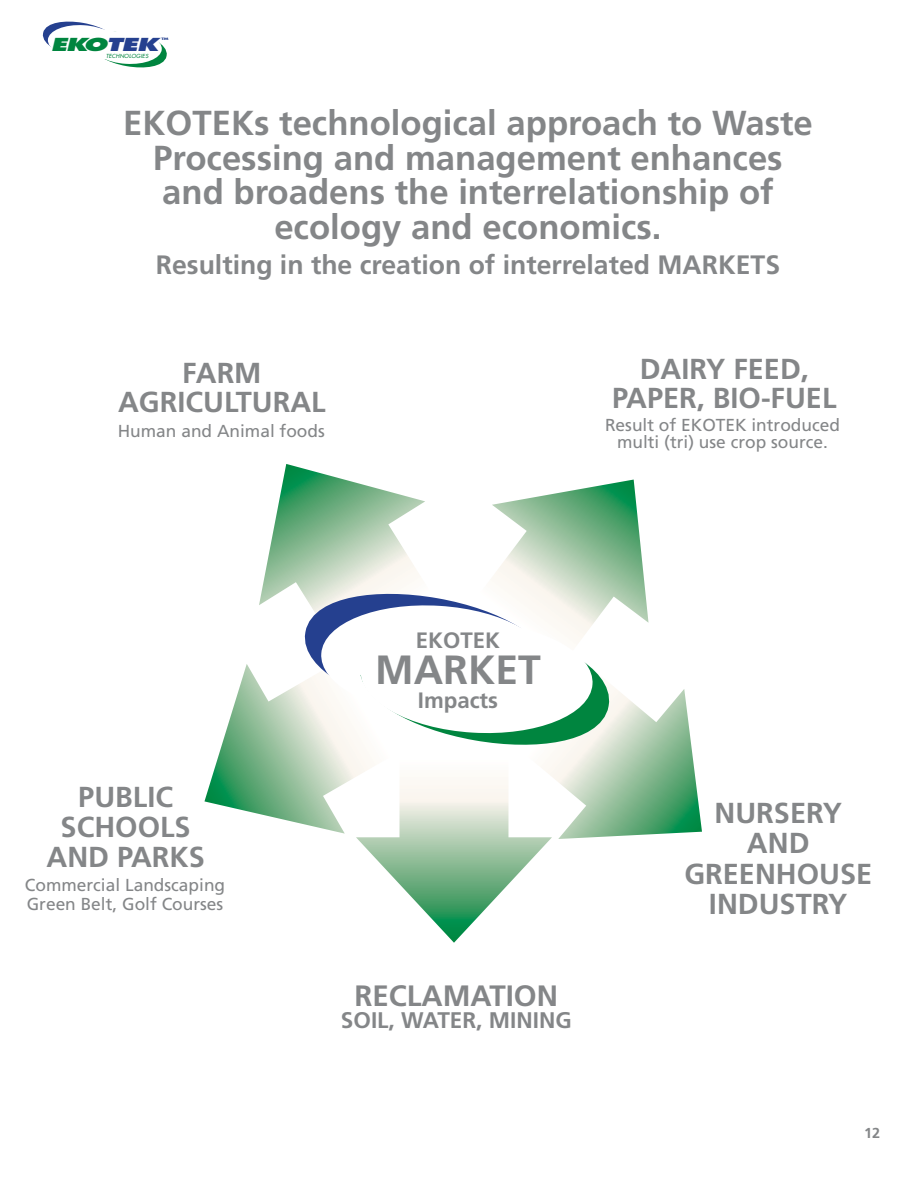
<style>
.page{position:relative;width:918px;height:1188px;background:#fff}
.page>*{position:absolute;margin:0;border:0;box-sizing:border-box;transform-origin:0 0}
.t1{font:700 40.8px "Frutiger";color:#848688}
.t2{font:700 34.65px/34.7px "Frutiger";color:#848688;text-align:center}
.t3{font:700 29.4px "Frutiger";color:#848688}
.t4{font:700 28.95px/29px "Frutiger";color:#848688;text-align:right}
.t5{font:700 26.55px "Frutiger";color:#848688}
.t6{font:700 22.65px "Frutiger";color:#848688}
.t7{font:700 22.2px "Frutiger";color:#848688}
.t8{font:17.4px/18.8px "Frutiger";color:#848688}
.t9{font:italic 800 17.4px "Futura";letter-spacing:-.045em;color:#00853f;scale:1.5 1}
.t10{font:700 14.4px "Frutiger";color:#848688}
.t11{font:italic 5.4px "Futura";letter-spacing:.05em;color:#00853f}
.t12{font:700 3.15px "Futura";color:#25408f;scale:1.5 1}
.s1{color:#25408f}
</style>
<div class="page">
<svg style="left:42px;top:21px;width:125px;height:47px"></svg>
<svg style="left:204px;top:464px;width:498px;height:479px"></svg>
<p class="t9" style="left:51px;top:34px;width:73px">EKO<span class="s1">TEK</span></p>
<p class="t12" style="left:161px;top:37px;width:6px">TM</p>
<p class="t11" style="left:106px;top:52px;width:44px">TECHNOLOGIES</p>
<p class="t2" style="left:123px;top:105px;width:691px">EKOTEKs technological approach to Waste Processing and management enhances and broadens the interrelationship of ecology and economics.</p>
<p class="t5" style="left:156px;top:249px;width:626px">Resulting in the creation of interrelated MARKETS</p>
<p class="t4" style="left:182px;top:358px;width:36px">Farm</p>
<p class="t4" style="left:118px;top:387px;width:39px">Agricultural</p>
<p class="t8" style="left:118px;top:422px;width:209px">Human and Animal foods</p>
<p class="t4" style="left:640px;top:354px;width:111px">DAIRY feed</p>
<p class="t4" style="left:612px;top:354px;width:198px">,<br>PAPER, BIO-Fuel</p>
<p class="t8" style="left:605px;top:416px;width:237px;line-height:17.4px;text-align:center">Result of EKOTEK introduced multi (tri) use crop source.</p>
<p class="t4" style="left:78px;top:782px;width:96px">PUBLIC</p>
<p class="t4" style="left:61px;top:812px;width:132px">SCHOOLS</p>
<p class="t4" style="left:46px;top:843px;width:22px">and</p>
<p class="t4" style="left:117px;top:843px;width:33px">Parks</p>
<p class="t8" style="left:25px;top:875px;width:202px">Commercial Landscaping<br>Green Belt, Golf Courses</p>
<p class="t7" style="left:416px;top:627px;width:86px">EKOTEK</p>
<p class="t1" style="left:375px;top:646px;width:167px">MARKET</p>
<p class="t7" style="left:418px;top:687px;width:82px">Impacts</p>
<p class="t3" style="left:354px;top:978px;width:205px">RECLAMATION</p>
<p class="t6" style="left:341px;top:1007px;width:13px">soil</p>
<p class="t6" style="left:389px;top:1007px;width:29px">, water</p>
<p class="t6" style="left:476px;top:1007px;width:27px">, mining</p>
<p class="t4" style="left:715px;top:798px;width:129px">NURSERY</p>
<p class="t4" style="left:747px;top:829px;width:22px">and</p>
<p class="t4" style="left:684px;top:859px;width:41px">Greenhouse</p>
<p class="t4" style="left:709px;top:889px;width:28px">Industry</p>
<p class="t10" style="left:864px;top:1124px;width:18px">12</p>
</div>
